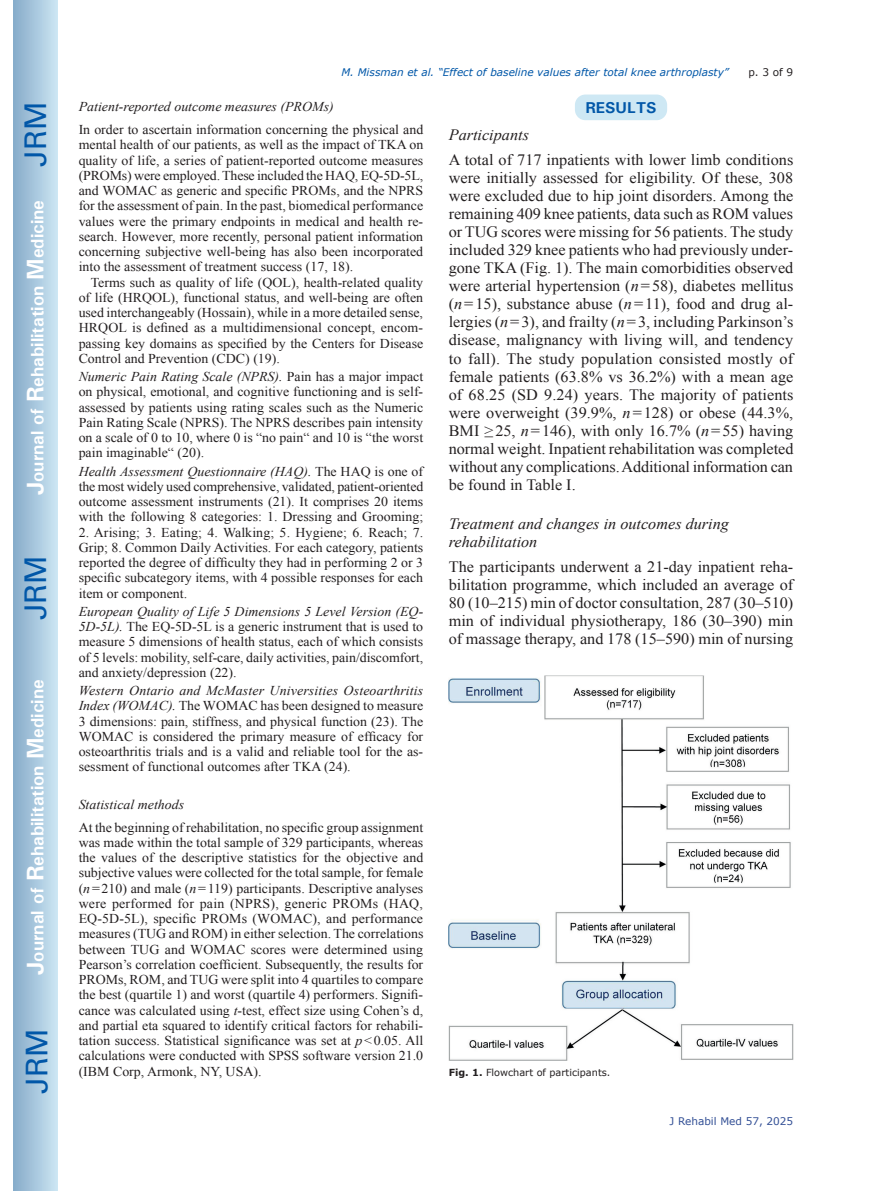
<style>
.page{position:relative;width:872px;height:1191px;background:#fff}
.page>*{position:absolute;margin:0;border:0;box-sizing:border-box;transform-origin:0 0}
.t1{font:30px "Univers";color:#0157a8}
.t2{font:700 18px "Univers";color:#fff}
.t3{font:15.75px/18px "Times New Roman";color:#231f20;text-align:justify}
.t4{font:italic 15.75px/18px "Times New Roman";color:#231f20}
.t5{font:700 15.75px "Univers";color:#0157a8}
.t6{font:13.5px/15.3px "Times New Roman";color:#231f20;text-align:justify}
.t7{font:italic 13.5px "Times New Roman";color:#231f20}
.t8{font:italic 10.5px "Verdana";color:#0157a8}
.t9{font:10.5px "Verdana";color:#324f95}
.t10{font:10.5px "Verdana";color:#231f20}
.t11{font:9.75px "Verdana";color:#231f20}
.s1{font-size:24px}
.s2{font-style:italic}
.s3{font-weight:700}
</style>
<div class="page">
<div style="left:14px;top:0;width:43px;height:1191px;background:linear-gradient(to right,#88acca,#cbe5f2)"></div>
<div style="left:575px;top:95px;width:92px;height:25px;background:#cee8f4;border-radius:10px"></div>
<img style="left:449px;top:675px;width:344px;height:385px">
<h1 class="t1" style="left:18px;top:167px;width:67px;rotate:-90deg">JRM</h1>
<h2 class="t2" style="left:26px;top:495px;width:297px;rotate:-90deg"><span class="s1">J</span>ournal of <span class="s1">R</span>ehabilitation <span class="s1">M</span>edicine</h2>
<h1 class="t1" style="left:18px;top:620px;width:67px;rotate:-90deg">JRM</h1>
<h2 class="t2" style="left:26px;top:974px;width:297px;rotate:-90deg"><span class="s1">J</span>ournal of <span class="s1">R</span>ehabilitation <span class="s1">M</span>edicine</h2>
<h1 class="t1" style="left:19px;top:1093px;width:67px;rotate:-90deg">JRM</h1>
<p class="t8" style="left:341px;top:65px;width:389px">M. Missman et al. “Effect of baseline values after total knee arthroplasty”</p>
<p class="t10" style="left:748px;top:65px;width:46px">p. 3 of 9</p>
<p class="t7" style="left:79px;top:98px;width:257px">Patient-reported outcome measures (PROMs)</p>
<p class="t6" style="left:79px;top:122px;width:346px">In order to ascertain information concerning the physical and mental health of our patients, as well as the impact of TKA on quality of life, a series of patient-reported outcome measures (PROMs) were employed. These included the HAQ, EQ-5D-5L, and WOMAC as generic and specific PROMs, and the NPRS for the assessment of pain. In the past, biomedical performance values were the primary endpoints in medical and health re&shy;search. However, more recently, personal patient information concerning subjective well-being has also been incorporated into the assessment of treatment success (17, 18).</p>
<p class="t6" style="left:79px;top:274px;width:346px;text-indent:12px">Terms such as quality of life (QOL), health-related quality of life (HRQOL), functional status, and well-being are often used interchangeably (Hossain), while in a more detailed sense, HRQOL is defined as a multidimensional concept, encom&shy;passing key domains as specified by the Centers for Disease Control and Prevention (CDC) (19).</p>
<p class="t6" style="left:79px;top:369px;width:346px"><span class="s2">Numeric Pain Rating Scale (NPRS).</span> Pain has a major impact on physical, emotional, and cognitive functioning and is self&shy;assessed by patients using rating scales such as the Numeric Pain Rating Scale (NPRS). The NPRS describes pain intensity on a scale of 0 to 10, where 0 is “no pain“ and 10 is “the worst pain imaginable“ (20).</p>
<p class="t6" style="left:79px;top:463px;width:346px"><span class="s2">Health Assessment Questionnaire (HAQ).</span> The HAQ is one of the most widely used comprehensive, validated, patient-oriented outcome assessment instruments (21). It comprises 20 items with the following 8 categories: 1. Dressing and Grooming;</p>
<p class="t6" style="left:79px;top:524px;width:346px">2. Arising; 3. Eating; 4. Walking; 5. Hygiene; 6. Reach; 7.<br>Grip; 8. Common Daily Activities. For each category, patients reported the degree of difficulty they had in performing 2 or 3 specific subcategory items, with 4 possible responses for each item or component.</p>
<p class="t6" style="left:79px;top:603px;width:346px"><span class="s2">European Quality of Life 5 Dimensions 5 Level Version (EQ-5D-5L).</span> The EQ-5D-5L is a generic instrument that is used to measure 5 dimensions of health status, each of which consists of 5 levels: mobility, self-care, daily activities, pain/discomfort, and anxiety/depression (22).</p>
<p class="t6" style="left:79px;top:682px;width:346px"><span class="s2">Western Ontario and McMaster Universities Osteoarthritis Index (WOMAC).</span> The WOMAC has been designed to measure 3 dimensions: pain, stiffness, and physical function (23). The WOMAC is considered the primary measure of efficacy for osteoarthritis trials and is a valid and reliable tool for the as&shy;sessment of functional outcomes after TKA (24).</p>
<p class="t7" style="left:79px;top:795px;width:107px">Statistical methods</p>
<p class="t6" style="left:79px;top:819px;width:346px">At the beginning of rehabilitation, no specific group assignment was made within the total sample of 329 participants, whereas the values of the descriptive statistics for the objective and subjective values were collected for the total sample, for female (<span class="s2">n</span>=210) and male (<span class="s2">n</span>=119) participants. Descriptive analyses were performed for pain (NPRS), generic PROMs (HAQ, EQ-5D-5L), specific PROMs (WOMAC), and performance measures (TUG and ROM) in either selection. The correlations between TUG and WOMAC scores were determined using Pearson’s correlation coefficient. Subsequently, the results for PROMs, ROM, and TUG were split into 4 quartiles to compare the best (quartile 1) and worst (quartile 4) performers. Signifi&shy;cance was calculated using <span class="s2">t</span>-test, effect size using Cohen’s d, and partial eta squared to identify critical factors for rehabili&shy;tation success. Statistical significance was set at <span class="s2">p</span>&lt;0.05. All calculations were conducted with SPSS software version 21.0 (IBM Corp, Armonk, NY, USA).</p>
<p class="t5" style="left:585px;top:97px;width:73px">RESULTS</p>
<p class="t4" style="left:449px;top:125px;width:82px">Participants</p>
<p class="t3" style="left:449px;top:151px;width:346px">A total of 717 inpatients with lower limb conditions were initially assessed for eligibility. Of these, 308 were excluded due to hip joint disorders. Among the remaining 409 knee patients, data such as ROM values or TUG scores were missing for 56 patients. The study included 329 knee patients who had previously under&shy;gone TKA (Fig. 1). The main comorbidities observed were arterial hypertension (<span class="s2">n</span>=58), diabetes mellitus (<span class="s2">n</span>=15), substance abuse (<span class="s2">n</span>=11), food and drug al&shy;lergies (<span class="s2">n</span>=3), and frailty (<span class="s2">n</span>=3, including Parkinson’s disease, malignancy with living will, and tendency to fall). The study population consisted mostly of female patients (63.8% vs 36.2%) with a mean age of 68.25 (SD 9.24) years. The majority of patients were overweight (39.9%, <span class="s2">n</span>=128) or obese (44.3%, BMI ≥25, <span class="s2">n</span>=146), with only 16.7% (<span class="s2">n</span>=55) having normal weight. Inpatient rehabilitation was completed without any complications. Additional information can be found in Table I.</p>
<p class="t4" style="left:449px;top:514px;width:282px">Treatment and changes in outcomes during rehabilitation</p>
<p class="t3" style="left:449px;top:557px;width:346px">The participants underwent a 21-day inpatient reha&shy;bilitation programme, which included an average of 80 (10–215) min of doctor consultation, 287 (30–510) min of individual physiotherapy, 186 (30–390) min of massage therapy, and 178 (15–590) min of nursing</p>
<p class="t11" style="left:449px;top:1065px;width:163px"><span class="s3">Fig. 1.</span> Flowchart of participants.</p>
<p class="t9" style="left:669px;top:1114px;width:125px">J Rehabil Med 57, 2025</p>
</div>
